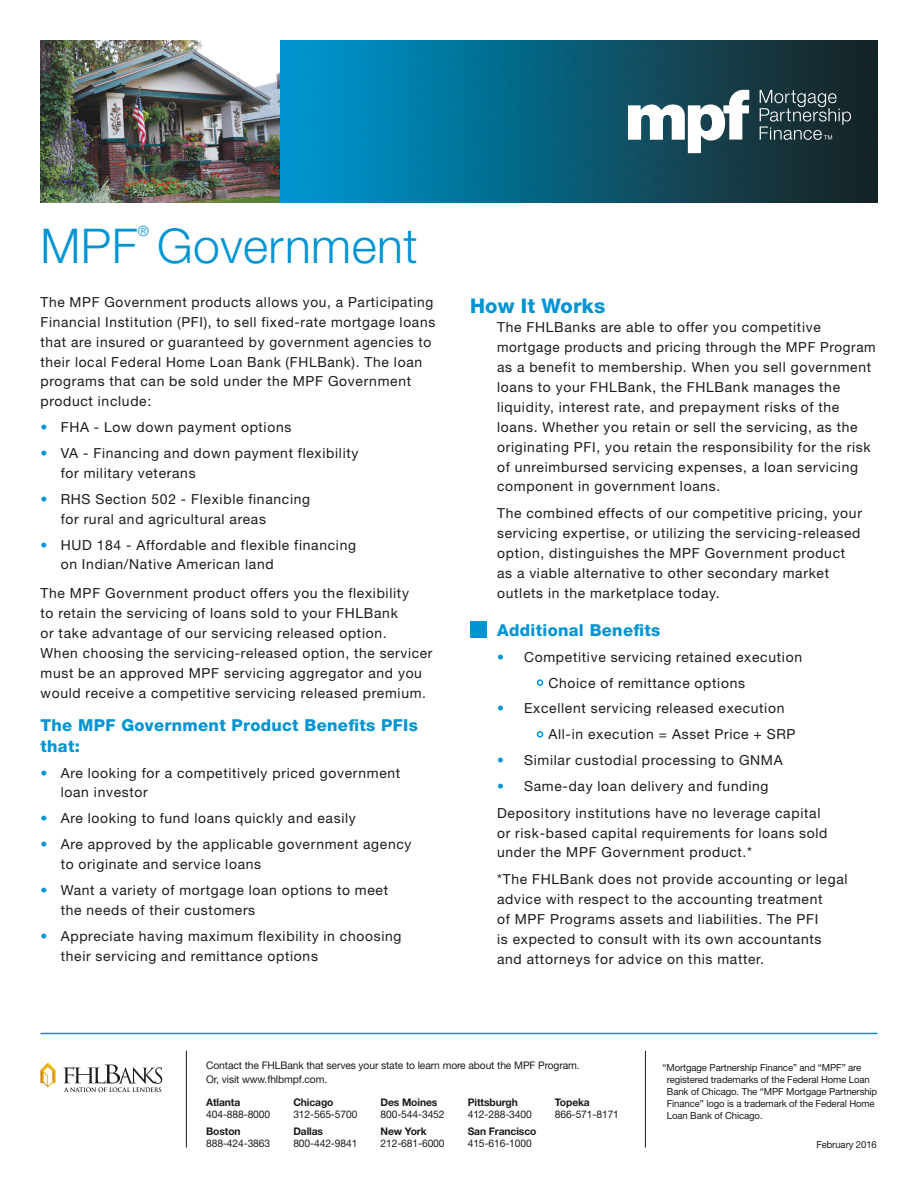
<style>
.page{position:relative;width:918px;height:1188px;background:#fff}
.page>*{position:absolute;margin:0;border:0;box-sizing:border-box;transform-origin:0 0}
.head_-_level_1{font:300 48px "Helvetica Neue LT Std";letter-spacing:.01em;color:#0094d3}
.head_-_level_2{font:800 20.25px "Helvetica Neue LT Std";letter-spacing:.01em;color:#0094d3}
.head_-_level_3{font:800 16.5px/20.2px "Helvetica Neue LT Std";letter-spacing:.02em;color:#0094d3}
.head_-_L3_-_space_ab{font:800 16.5px "Helvetica Neue LT Std";letter-spacing:.02em;color:#0094d3}
.head_-_level_1-2{font:300 13.95px "Helvetica Neue LT Std";color:#0094d3}
.body_-_sidebar_-_no{font:13.8px/19.8px "Helvetica Neue LT Std";letter-spacing:.05em;color:#1c1b1a}
.list_-_hanging_bulle{font:13.8px/19.8px "Helvetica Neue LT Std";letter-spacing:.05em;color:#1c1b1a}
.body_-_level_1{font:13.8px/19.8px "Helvetica Neue LT Std";letter-spacing:.05em;color:#1c1b1a}
.t1{font:10.5px/12px "Helvetica Neue LT Std";letter-spacing:-.01em;color:#1c1b1a}
.t2{font:700 10.5px/12px "Helvetica Neue LT Std";letter-spacing:-.01em;color:#1c1b1a}
.t3{font:9.75px/12px "Helvetica Neue LT Std";letter-spacing:-.01em;color:#1c1b1a}
.s1{color:#0094d3}
.s2{font-weight:700}
.s3{font-weight:400}
</style>
<div class="page">
<img style="left:280px;top:40px;width:598px;height:162px">
<svg style="left:628px;top:90px;width:121px;height:63px"></svg>
<svg style="left:760px;top:90px;width:91px;height:50px;background:#3c5055"></svg>
<img style="left:40px;top:40px;width:240px;height:162px">
<svg style="left:63px;top:1065px;width:99px;height:27px"></svg>
<svg style="left:40px;top:1063px;width:16px;height:24px"></svg>
<hr style="left:186px;top:1051px;width:1px;height:97px;background:#1c1b1a">
<hr style="left:645px;top:1051px;width:1px;height:97px;background:#1c1b1a">
<hr style="left:40px;top:1033px;width:838px;height:1px;background:#0094d3">
<div style="left:470px;top:622px;width:16px;height:16px;background:#0094d3"></div>
<div style="left:537px;top:679px;width:6px;height:7px;border:2px solid #0094d3;border-radius:50%"></div>
<div style="left:537px;top:731px;width:6px;height:7px;border:2px solid #0094d3;border-radius:50%"></div>
<p class="head_-_level_1-2" style="left:138px;top:222px;width:13px">®</p>
<p class="head_-_level_1" style="left:40px;top:217px;width:379px">MPF Government</p>
<p class="body_-_level_1" style="left:40px;top:292px;width:396px">The MPF Government products allows you, a Participating Financial Institution (PFI), to sell fixed-rate mortgage loans that are insured or guaranteed by government agencies to their local Federal Home Loan Bank (FHLBank). The loan programs that can be sold under the MPF Government product include:</p>
<p class="list_-_hanging_bulle" style="left:40px;top:417px;width:252px"><span class="s1">•</span> FHA - Low down payment options</p>
<p class="list_-_hanging_bulle" style="left:61px;top:443px;width:299px;text-indent:-20px"><span class="s1">•</span> VA - Financing and down payment flexibility for military veterans</p>
<p class="list_-_hanging_bulle" style="left:61px;top:489px;width:251px;text-indent:-20px"><span class="s1">•</span> RHS Section 502 - Flexible financing for rural and agricultural areas</p>
<p class="list_-_hanging_bulle" style="left:61px;top:535px;width:297px;text-indent:-20px"><span class="s1">•</span> HUD 184 - Affordable and flexible financing on Indian/Native American land</p>
<p class="body_-_level_1" style="left:40px;top:583px;width:394px">The MPF Government product offers you the flexibility<br>to retain the servicing of loans sold to your FHLBank<br>or take advantage of our servicing released option.<br>When choosing the servicing-released option, the servicer must be an approved MPF servicing aggregator and you would receive a competitive servicing released premium.</p>
<p class="head_-_level_3" style="left:40px;top:715px;width:379px">The MPF Government Product Benefits PFIs that:</p>
<p class="list_-_hanging_bulle" style="left:61px;top:763px;width:341px;text-indent:-20px"><span class="s1">•</span> Are looking for a competitively priced government loan investor</p>
<p class="list_-_hanging_bulle" style="left:40px;top:808px;width:317px"><span class="s1">•</span> Are looking to fund loans quickly and easily</p>
<p class="list_-_hanging_bulle" style="left:61px;top:834px;width:352px;text-indent:-20px"><span class="s1">•</span> Are approved by the applicable government agency to originate and service loans</p>
<p class="list_-_hanging_bulle" style="left:61px;top:880px;width:329px;text-indent:-20px"><span class="s1">•</span> Want a variety of mortgage loan options to meet the needs of their customers</p>
<p class="list_-_hanging_bulle" style="left:61px;top:926px;width:342px;text-indent:-20px"><span class="s1">•</span> Appreciate having maximum flexibility in choosing their servicing and remittance options</p>
<p class="head_-_level_2" style="left:470px;top:293px;width:137px">How It Works</p>
<p class="body_-_sidebar_-_no" style="left:497px;top:317px;width:380px">The FHLBanks are able to offer you competitive mortgage products and pricing through the MPF Program as a benefit to membership. When you sell government loans to your FHLBank, the FHLBank manages the liquidity, interest rate, and prepayment risks of the loans. Whether you retain or sell the servicing, as the originating PFI, you retain the responsibility for the risk of unreimbursed servicing expenses, a loan servicing component in government loans.</p>
<p class="body_-_sidebar_-_no" style="left:497px;top:503px;width:366px">The combined effects of our competitive pricing, your servicing expertise, or utilizing the servicing-released option, distinguishes the MPF Government product as a viable alternative to other secondary market outlets in the marketplace today.</p>
<p class="head_-_L3_-_space_ab" style="left:497px;top:620px;width:165px">Additional Benefits</p>
<p class="list_-_hanging_bulle" style="left:497px;top:647px;width:306px"><span class="s1">•</span> Competitive servicing retained execution</p>
<p class="list_-_hanging_bulle" style="left:548px;top:673px;width:198px">Choice of remittance options</p>
<p class="list_-_hanging_bulle" style="left:497px;top:698px;width:289px"><span class="s1">•</span> Excellent servicing released execution</p>
<p class="list_-_hanging_bulle" style="left:548px;top:724px;width:249px">All-in execution = Asset Price + SRP</p>
<p class="list_-_hanging_bulle" style="left:497px;top:750px;width:287px"><span class="s1">•</span> Similar custodial processing to GNMA</p>
<p class="list_-_hanging_bulle" style="left:497px;top:776px;width:273px"><span class="s1">•</span> Same-day loan delivery and funding</p>
<p class="body_-_sidebar_-_no" style="left:497px;top:803px;width:332px">Depository institutions have no leverage capital or risk-based capital requirements for loans sold under the MPF Government product.*</p>
<p class="body_-_sidebar_-_no" style="left:497px;top:869px;width:352px">*The FHLBank does not provide accounting or legal advice with respect to the accounting treatment<br>of MPF Programs assets and liabilities. The PFI<br>is expected to consult with its own accountants and attorneys for advice on this matter.</p>
<p class="t1" style="left:206px;top:1059px;width:375px;line-height:13.5px">Contact the FHLBank that serves your state to learn more about the MPF Program.<br>Or, visit www.fhlbmpf.com.</p>
<p class="t1" style="left:206px;top:1096px;width:66px"><span class="s2">Atlanta<br></span>404-888-8000</p>
<p class="t1" style="left:206px;top:1125px;width:66px"><span class="s2">Boston<br></span>888-424-3863</p>
<p class="t1" style="left:293px;top:1096px;width:66px"><span class="s2">Chicago<br></span>312-565-5700</p>
<p class="t1" style="left:293px;top:1125px;width:66px"><span class="s2">Dallas<br></span>800-442-9841</p>
<p class="t1" style="left:381px;top:1096px;width:66px"><span class="s2">Des Moines<br></span>800-544-3452</p>
<p class="t1" style="left:381px;top:1125px;width:66px"><span class="s2">New York<br></span>212-681-6000</p>
<p class="t1" style="left:468px;top:1096px;width:66px"><span class="s2">Pittsburgh<br></span>412-288-3400</p>
<p class="t2" style="left:468px;top:1125px;width:70px">San Francisco<br><span class="s3">415-616-1000</span></p>
<p class="t1" style="left:555px;top:1096px;width:66px"><span class="s2">Topeka<br></span>866-571-8171</p>
<p class="t3" style="left:667px;top:1061px;width:212px;text-indent:-4px">“Mortgage Partnership Finance” and “MPF” are registered trademarks of the Federal Home Loan Bank of Chicago. The “MPF Mortgage Partnership Finance” logo is a trademark of the Federal Home Loan Bank of Chicago.</p>
<p class="t3" style="left:816px;top:1138px;width:62px">February 2016</p>
</div>
